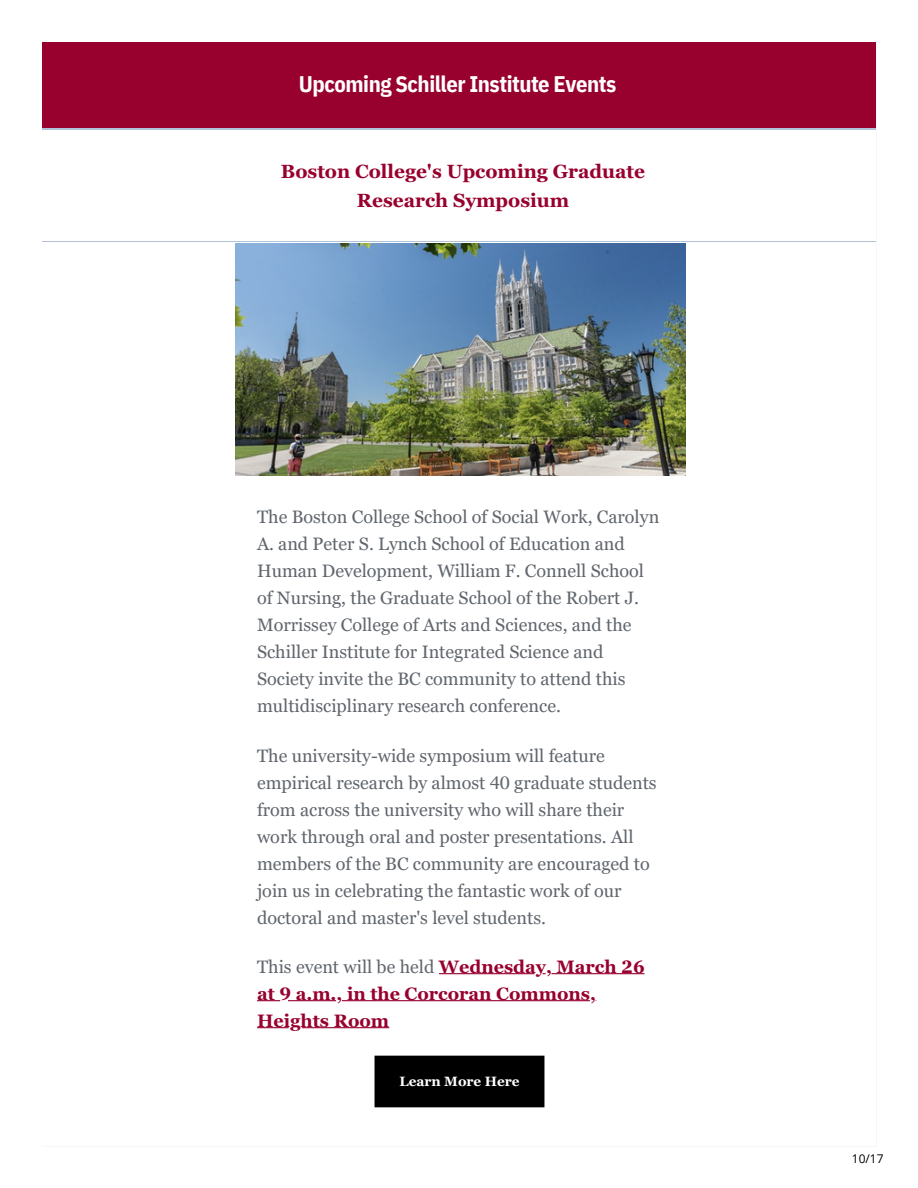
<style>
.page{position:relative;width:918px;height:1188px;background:#fff}
.page>*{position:absolute;margin:0;border:0;box-sizing:border-box;transform-origin:0 0}
.t1{font:700 22.5px "IBM Plex Sans Cond";letter-spacing:-.02em;color:#fff}
.t2{font:700 19.2px/28.2px "Georgia Pro";color:#98002e;text-align:center}
.t3{font:18px/27px "Georgia Pro";color:#60666d}
.t4{font:700 18px/27px "Georgia Pro";color:#98002e}
.t5{font:700 13.5px "Georgia Pro";color:#fff}
.t6{font:12px "Open Sans";color:#000}
.s1{font-weight:400;color:#60666d}
</style>
<div class="page">
<div style="left:43px;top:43px;width:833px;height:85px;background:#98002e"></div>
<hr style="left:43px;top:128px;width:833px;height:1px;background:#b1c1d8">
<hr style="left:43px;top:242px;width:833px;height:1px;background:#b1c1d8">
<img style="left:235px;top:243px;width:450px;height:233px">
<svg style="left:257px;top:1027px;width:132px;height:1px"></svg>
<svg style="left:257px;top:1000px;width:339px;height:1px"></svg>
<svg style="left:439px;top:973px;width:205px;height:1px"></svg>
<div style="left:374px;top:1055px;width:171px;height:53px;background:#000"></div>
<h2 class="t1" style="left:299px;top:69px;width:319px">Upcoming Schiller Institute Events</h2>
<p class="t2" style="left:281px;top:158px;width:366px">Boston College's Upcoming Graduate<br>Research Symposium</p>
<h3 class="t3" style="left:257px;top:503px;width:404px">The Boston College School of Social Work, Carolyn A. and Peter S. Lynch School of Education and Human Development, William F. Connell School of Nursing, the Graduate School of the Robert J.<br>Morrissey College of Arts and Sciences, and the Schiller Institute for Integrated Science and Society invite the BC community to attend this multidisciplinary research conference.</h3>
<h3 class="t3" style="left:257px;top:742px;width:401px">The university-wide symposium will feature empirical research by almost 40 graduate students from across the university who will share their work through oral and poster presentations. All members of the BC community are encouraged to join us in celebrating the fantastic work of our doctoral and master's level students.</h3>
<h3 class="t4" style="left:257px;top:953px;width:389px"><span class="s1">This event will be held</span> Wednesday, March 26 at 9 a.m., in the Corcoran Commons,<br>Heights Room</h3>
<p class="t5" style="left:399px;top:1074px;width:122px">Learn More Here</p>
<p class="t6" style="left:852px;top:1151px;width:33px">10/17</p>
</div>
